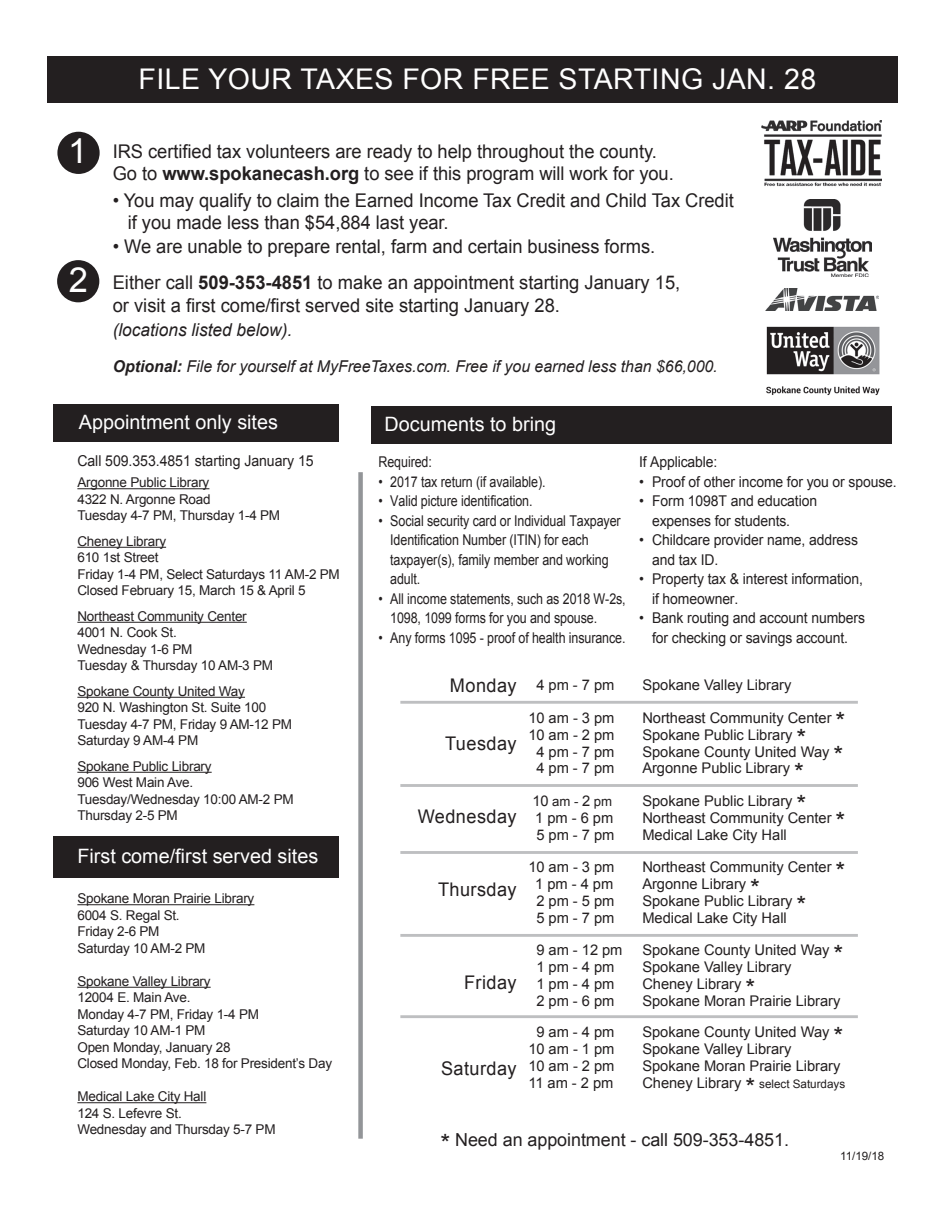
<style>
.page{position:relative;width:945px;height:1215px;background:#fff}
.page>*{position:absolute;margin:0;border:0;box-sizing:border-box;transform-origin:0 0}
.t1{font:34.5px "Arial";color:#fff}
.t2{font:28.5px "Arial";letter-spacing:.015em;color:#fff}
.t3{font:19.8px "Arial";color:#fff}
.t4{font:18.9px/22.2px "Arial";letter-spacing:-.005em;color:#231f20}
.t5{font:18.75px "Arial";letter-spacing:.025em;color:#231f20;scale:.96 1}
.t6{font:18px "Arial";letter-spacing:-.005em;color:#231f20}
.t7{font:italic 17.85px "Arial";color:#231f20}
.t8{font:italic 16.35px "Arial";color:#231f20}
.t9{font:15px "Arial";letter-spacing:-.005em;color:#231f20;scale:.94 1}
.t10{font:14.85px/19.5px "Arial";letter-spacing:-.01em;color:#231f20;scale:.84 1}
.t11{font:14.85px/19.5px "Arial";letter-spacing:-.01em;color:#231f20;scale:.94 1}
.t12{font:14.7px "Arial";letter-spacing:-.005em;color:#231f20}
.t13{font:13.5px/16.5px "Arial";letter-spacing:-.015em;color:#231f20}
.t14{font:13.2px "Arial";color:#231f20}
.t15{font:11.7px "Arial";letter-spacing:-.005em;color:#231f20}
.t16{font:11.55px "Arial";color:#231f20}
.s1{font-weight:700}
.s2{font-size:25.2px}
.s3{font-size:14.7px}
</style>
<div class="page">
<hr style="left:400px;top:701px;width:458px;height:3px;background:#939598">
<hr style="left:400px;top:784px;width:458px;height:3px;background:#939598">
<hr style="left:400px;top:851px;width:458px;height:3px;background:#939598">
<hr style="left:400px;top:934px;width:458px;height:3px;background:#939598">
<hr style="left:400px;top:1015px;width:458px;height:3px;background:#939598">
<div style="left:358px;top:472px;width:5px;height:667px;background:#939598"></div>
<div style="left:48px;top:57px;width:850px;height:46px;background:#231f20"></div>
<div style="left:371px;top:406px;width:521px;height:38px;background:#231f20"></div>
<div style="left:54px;top:836px;width:285px;height:42px;background:#231f20"></div>
<hr style="left:77px;top:904px;width:177px;height:1px;background:#231f20">
<hr style="left:77px;top:987px;width:134px;height:1px;background:#231f20">
<hr style="left:77px;top:1102px;width:129px;height:1px;background:#231f20">
<div style="left:54px;top:405px;width:285px;height:37px;background:#231f20"></div>
<hr style="left:77px;top:488px;width:132px;height:1px;background:#231f20">
<hr style="left:77px;top:547px;width:89px;height:1px;background:#231f20">
<hr style="left:77px;top:622px;width:170px;height:1px;background:#231f20">
<hr style="left:77px;top:697px;width:168px;height:1px;background:#231f20">
<hr style="left:77px;top:772px;width:135px;height:1px;background:#231f20">
<img style="left:765px;top:289px;width:114px;height:22px">
<img style="left:773px;top:200px;width:99px;height:76px">
<img style="left:766px;top:326px;width:114px;height:70px">
<div style="left:57px;top:132px;width:43px;height:42px;background:#231f20;border-radius:50%"></div>
<div style="left:57px;top:260px;width:42px;height:42px;background:#231f20;border-radius:50%"></div>
<img style="left:762px;top:121px;width:120px;height:66px">
<h1 class="t1" style="left:68px;top:129px;width:21px">1</h1>
<h1 class="t1" style="left:69px;top:257px;width:21px">2</h1>
<h2 class="t2" style="left:139px;top:61px;width:679px">FILE YOUR TAXES FOR FREE STARTING JAN. 28</h2>
<h3 class="t4" style="left:113px;top:140px;width:563px">IRS certified tax volunteers are ready to help throughout the county.<br>Go to <span class="s1">www.spokanecash.org</span> to see if this program will work for you.</h3>
<h3 class="t4" style="left:128px;top:189px;width:608px;text-indent:-15px">• You may qualify to claim the Earned Income Tax Credit and Child Tax Credit if you made less than $54,884 last year.</h3>
<h3 class="t4" style="left:113px;top:229px;width:569px;line-height:35.5px">• We are unable to prepare rental, farm and certain business forms.<br>Either call <span class="s1">509-353-4851</span> to make an appointment starting January 15,</h3>
<h3 class="t4" style="left:113px;top:295px;width:449px">or visit a first come/first served site starting January 28.</h3>
<h3 class="t7" style="left:113px;top:318px;width:181px">(locations listed below).</h3>
<p class="t8" style="left:113px;top:355px;width:606px"><span class="s1">Optional:</span> File for yourself at MyFreeTaxes.com. Free if you earned less than $66,000.</p>
<h3 class="t3" style="left:79px;top:409px;width:201px">Appointment only sites</h3>
<p class="t9" style="left:77px;top:451px;width:253px">Call 509.353.4851 starting January 15</p>
<p class="t13" style="left:77px;top:474px;width:204px">Argonne Public Library<br>4322 N. Argonne Road<br>Tuesday 4-7 PM, Thursday 1-4 PM</p>
<p class="t13" style="left:77px;top:533px;width:264px">Cheney Library<br>610 1st Street<br>Friday 1-4 PM, Select Saturdays 11 AM-2 PM<br>Closed February 15, March 15 &amp; April 5</p>
<p class="t13" style="left:77px;top:608px;width:197px">Northeast Community Center<br>4001 N. Cook St.<br>Wednesday 1-6 PM<br>Tuesday &amp; Thursday 10 AM-3 PM</p>
<p class="t13" style="left:77px;top:683px;width:216px">Spokane County United Way<br>920 N. Washington St. Suite 100<br>Tuesday 4-7 PM, Friday 9 AM-12 PM<br>Saturday 9 AM-4 PM</p>
<p class="t13" style="left:77px;top:758px;width:218px">Spokane Public Library<br>906 West Main Ave.<br>Tuesday/Wednesday 10:00 AM-2 PM<br>Thursday 2-5 PM</p>
<h3 class="t3" style="left:77px;top:843px;width:242px">First come/first served sites</h3>
<p class="t13" style="left:77px;top:890px;width:179px">Spokane Moran Prairie Library<br>6004 S. Regal St.<br>Friday 2-6 PM<br>Saturday 10 AM-2 PM</p>
<p class="t13" style="left:77px;top:973px;width:256px">Spokane Valley Library<br>12004 E. Main Ave.<br>Monday 4-7 PM, Friday 1-4 PM<br>Saturday 10 AM-1 PM<br>Open Monday, January 28<br>Closed Monday, Feb. 18 for President’s Day</p>
<p class="t13" style="left:77px;top:1088px;width:200px">Medical Lake City Hall<br>124 S. Lefevre St.<br>Wednesday and Thursday 5-7 PM</p>
<h3 class="t3" style="left:385px;top:411px;width:173px">Documents to bring</h3>
<p class="t10" style="left:379px;top:453px;width:65px">Required:</p>
<p class="t10" style="left:379px;top:472px;width:200px">• 2017 tax return (if available).</p>
<p class="t10" style="left:379px;top:492px;width:185px">• Valid picture identification.</p>
<p class="t10" style="left:390px;top:511px;width:276px;text-indent:-12px">• Social security card or Individual Taxpayer Identification Number (ITIN) for each taxpayer(s), family member and working adult.</p>
<p class="t10" style="left:390px;top:589px;width:282px;text-indent:-12px">• All income statements, such as 2018 W-2s,<br>1098, 1099 forms for you and spouse.</p>
<p class="t10" style="left:379px;top:628px;width:296px">• Any forms 1095 - proof of health insurance.</p>
<p class="t11" style="left:639px;top:453px;width:85px">If Applicable:</p>
<p class="t11" style="left:639px;top:472px;width:276px">• Proof of other income for you or spouse.</p>
<p class="t11" style="left:652px;top:492px;width:177px;text-indent:-13px">• Form 1098T and education expenses for students.</p>
<p class="t11" style="left:652px;top:531px;width:221px;text-indent:-13px">• Childcare provider name, address and tax ID.</p>
<p class="t11" style="left:652px;top:570px;width:226px;text-indent:-13px">• Property tax &amp; interest information, if homeowner.</p>
<p class="t11" style="left:639px;top:609px;width:242px;text-align:center">• Bank routing and account numbers for checking or savings account.</p>
<h3 class="t5" style="left:450px;top:673px;width:71px">Monday</h3>
<h3 class="t5" style="left:445px;top:731px;width:76px">Tuesday</h3>
<h3 class="t5" style="left:418px;top:804px;width:105px">Wednesday</h3>
<h3 class="t5" style="left:438px;top:877px;width:83px">Thursday</h3>
<h3 class="t5" style="left:464px;top:970px;width:56px">Friday</h3>
<h3 class="t5" style="left:441px;top:1056px;width:80px">Saturday</h3>
<p class="t12" style="left:536px;top:675px;width:79px">4 pm - 7 pm</p>
<p class="t12" style="left:642px;top:675px;width:151px">Spokane Valley Library</p>
<p class="t12" style="left:528px;top:708px;width:88px">10 am - 3 pm</p>
<p class="t12" style="left:642px;top:708px;width:205px">Northeast Community Center <span class="s2">*</span></p>
<p class="t12" style="left:528px;top:725px;width:88px">10 am - 2 pm</p>
<p class="t12" style="left:642px;top:725px;width:166px">Spokane Public Library <span class="s2">*</span></p>
<p class="t12" style="left:536px;top:742px;width:79px">4 pm - 7 pm</p>
<p class="t12" style="left:642px;top:742px;width:202px">Spokane County United Way <span class="s2">*</span></p>
<p class="t12" style="left:536px;top:759px;width:79px">4 pm - 7 pm</p>
<p class="t12" style="left:642px;top:759px;width:163px">Argonne Public Library <span class="s2">*</span></p>
<p class="t14" style="left:532px;top:793px;width:81px"><span class="s3">10</span> am - <span class="s3">2</span> pm</p>
<p class="t12" style="left:642px;top:791px;width:166px">Spokane Public Library <span class="s2">*</span></p>
<p class="t12" style="left:535px;top:808px;width:79px">1 pm - 6 pm</p>
<p class="t12" style="left:642px;top:808px;width:205px">Northeast Community Center <span class="s2">*</span></p>
<p class="t12" style="left:536px;top:825px;width:79px">5 pm - 7 pm</p>
<p class="t12" style="left:642px;top:825px;width:146px">Medical Lake City Hall</p>
<p class="t12" style="left:528px;top:857px;width:88px">10 am - 3 pm</p>
<p class="t12" style="left:642px;top:857px;width:205px">Northeast Community Center <span class="s2">*</span></p>
<p class="t12" style="left:535px;top:874px;width:79px">1 pm - 4 pm</p>
<p class="t12" style="left:642px;top:874px;width:119px">Argonne Library <span class="s2">*</span></p>
<p class="t12" style="left:536px;top:891px;width:79px">2 pm - 5 pm</p>
<p class="t12" style="left:642px;top:891px;width:166px">Spokane Public Library <span class="s2">*</span></p>
<p class="t12" style="left:536px;top:908px;width:79px">5 pm - 7 pm</p>
<p class="t12" style="left:642px;top:908px;width:146px">Medical Lake City Hall</p>
<p class="t12" style="left:536px;top:941px;width:88px">9 am - 12 pm</p>
<p class="t12" style="left:642px;top:941px;width:202px">Spokane County United Way <span class="s2">*</span></p>
<p class="t12" style="left:536px;top:958px;width:79px">1 pm - 4 pm</p>
<p class="t12" style="left:642px;top:958px;width:151px">Spokane Valley Library</p>
<p class="t12" style="left:536px;top:975px;width:79px">1 pm - 4 pm</p>
<p class="t12" style="left:642px;top:975px;width:114px">Cheney Library <span class="s2">*</span></p>
<p class="t12" style="left:536px;top:991px;width:79px">2 pm - 6 pm</p>
<p class="t12" style="left:642px;top:991px;width:200px">Spokane Moran Prairie Library</p>
<p class="t12" style="left:536px;top:1022px;width:79px">9 am - 4 pm</p>
<p class="t12" style="left:642px;top:1022px;width:202px">Spokane County United Way <span class="s2">*</span></p>
<p class="t12" style="left:528px;top:1039px;width:88px">10 am - 1 pm</p>
<p class="t12" style="left:642px;top:1039px;width:151px">Spokane Valley Library</p>
<p class="t12" style="left:528px;top:1056px;width:88px">10 am - 2 pm</p>
<p class="t12" style="left:642px;top:1056px;width:200px">Spokane Moran Prairie Library</p>
<p class="t12" style="left:528px;top:1073px;width:87px">11 am - 2 pm</p>
<p class="t15" style="left:642px;top:1076px;width:204px"><span class="s3">Cheney Library</span> <span class="s2">*</span> select Saturdays</p>
<h3 class="t6" style="left:441px;top:1128px;width:350px"><span class="s2">*</span> Need an appointment - call 509-353-4851.</h3>
<p class="t16" style="left:840px;top:1148px;width:46px">11/19/18</p>
</div>
